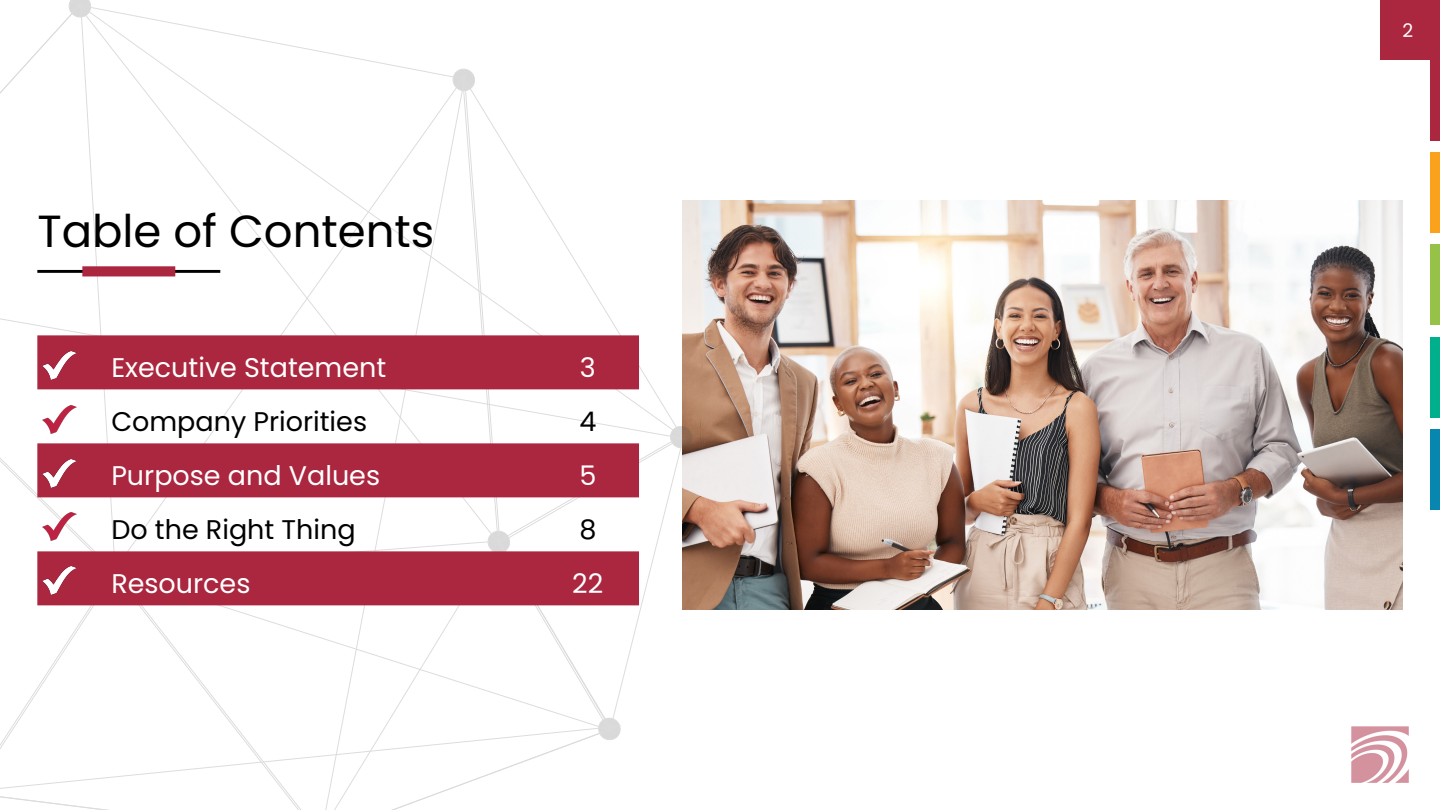
<style>
.page{position:relative;width:1440px;height:810px;background:#fff}
.page>*{position:absolute;margin:0;border:0;box-sizing:border-box;transform-origin:0 0}
._75_80_Bold_Left{font:45px "Poppins";color:#000}
.t1{font:27px "Poppins";color:#fff}
.t2{font:27px "Poppins";color:#000}
.t3{font:18.75px "Poppins";color:#fff}
</style>
<div class="page">
<img style="left:685px;top:200px;width:718px;height:410px">
<svg style="left:685px;top:425px;width:9px;height:24px"></svg>
<svg style="left:69px;top:0;width:22px;height:3px"></svg>
<svg style="left:613px;top:440px;width:72px;height:285px"></svg>
<svg style="left:13px;top:605px;width:93px;height:120px"></svg>
<svg style="left:0;top:4px;width:686px;height:436px"></svg>
<svg style="left:0;top:725px;width:621px;height:85px"></svg>
<svg style="left:106px;top:605px;width:507px;height:127px"></svg>
<svg style="left:76px;top:4px;width:425px;height:331px"></svg>
<div style="left:1430px;top:429px;width:10px;height:80px;background:#0787af"></div>
<div style="left:1430px;top:337px;width:10px;height:80px;background:#00b08d"></div>
<div style="left:1430px;top:245px;width:10px;height:80px;background:#95c247"></div>
<div style="left:1430px;top:152px;width:10px;height:80px;background:#faa21b"></div>
<div style="left:1430px;top:60px;width:10px;height:80px;background:#ab263f"></div>
<img style="left:1352px;top:727px;width:56px;height:56px">
<svg style="left:37px;top:335px;width:602px;height:270px;fill:#ab263f"></svg>
<img style="left:42px;top:399px;width:34px;height:34px">
<img style="left:42px;top:507px;width:34px;height:34px">
<img style="left:42px;top:346px;width:34px;height:34px">
<img style="left:42px;top:453px;width:34px;height:34px">
<img style="left:42px;top:561px;width:34px;height:34px">
<hr style="left:37px;top:270px;width:183px;height:3px;background:#000">
<div style="left:82px;top:266px;width:93px;height:10px;background:#ab263f"></div>
<div style="left:1380px;top:0;width:60px;height:60px;background:#ab263f"></div>
<p class="_75_80_Bold_Left" style="left:37px;top:205px;width:399px">Table of Contents</p>
<p class="t1" style="left:111px;top:351px;width:276px">Executive Statement</p>
<p class="t1" style="left:580px;top:351px;width:17px">3</p>
<p class="t2" style="left:111px;top:405px;width:257px">Company Priorities</p>
<p class="t2" style="left:579px;top:405px;width:18px">4</p>
<p class="t1" style="left:111px;top:459px;width:270px">Purpose and Values</p>
<p class="t1" style="left:579px;top:459px;width:18px">5</p>
<p class="t2" style="left:111px;top:513px;width:246px">Do the Right Thing</p>
<p class="t2" style="left:579px;top:513px;width:19px">8</p>
<p class="t1" style="left:111px;top:567px;width:141px">Resources</p>
<p class="t1" style="left:572px;top:567px;width:33px">22</p>
<p class="t3" style="left:1403px;top:20px;width:12px">2</p>
</div>
